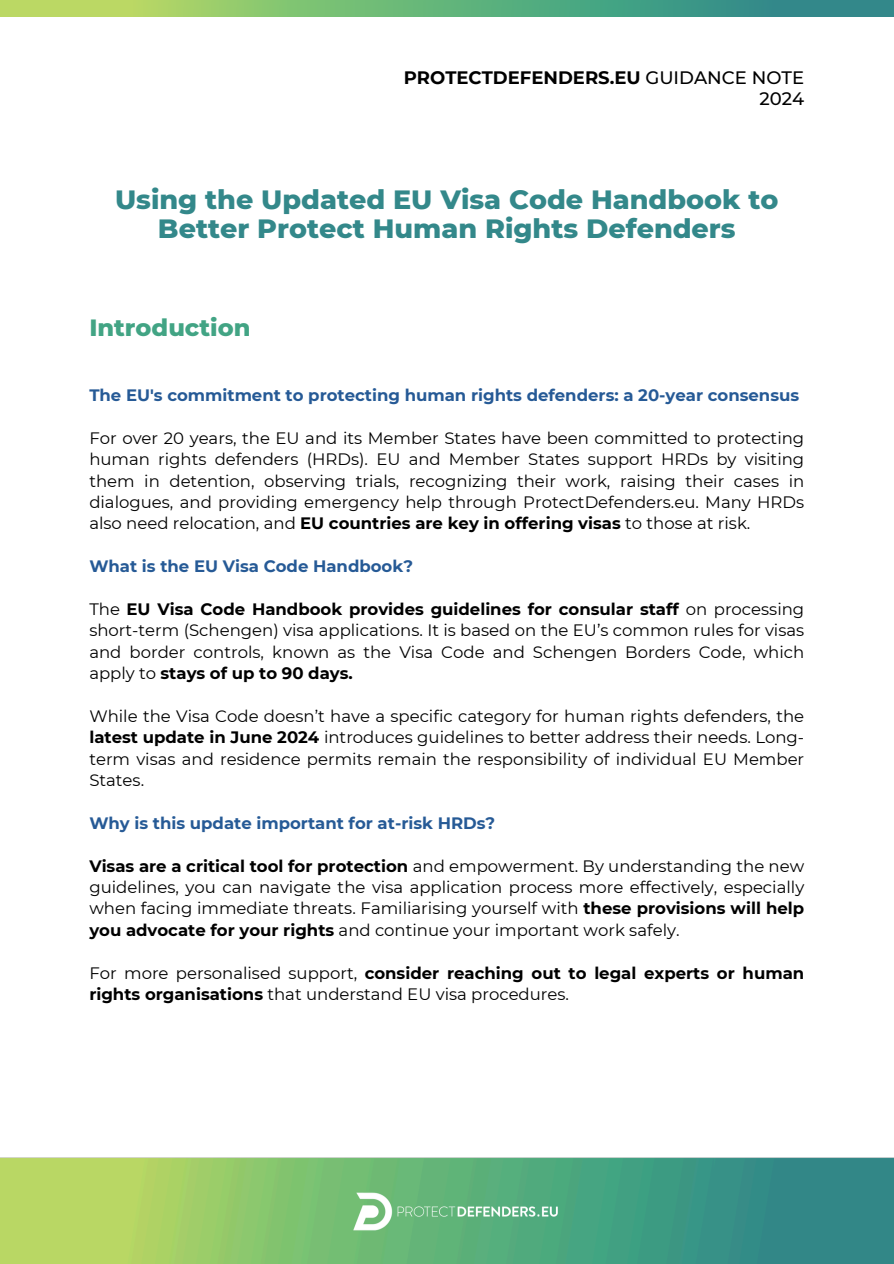
<style>
.page{position:relative;width:894px;height:1264px;background:#fff}
.page>*{position:absolute;margin:0;border:0;box-sizing:border-box;transform-origin:0 0}
.t1{font:800 27px/29.2px "Montserrat";color:#33888a;text-align:center}
.t2{font:800 24px "Montserrat";color:#42a484}
.t3{font:700 18px/21.3px "Montserrat";color:#000;text-align:right}
.t4{font:16.5px/21.3px "Montserrat";color:#000;text-align:justify}
.t5{font:700 16.5px "Montserrat";color:#265a96}
.t6{font:700 16.5px/21.3px "Montserrat";color:#000}
.s1{font-weight:500}
.s2{font-weight:700}
.s3{font-weight:400}
</style>
<div class="page">
<svg style="left:0;top:0;width:893px;height:17px;background:#6cb278"></svg>
<img style="left:0;top:1157px;width:893px;height:106px">
<p class="t3" style="left:403px;top:67px;width:402px">PROTECTDEFENDERS.EU <span class="s1">GUIDANCE NOTE<br>2024</span></p>
<h4 class="t1" style="left:115px;top:184px;width:665px">Using the Updated EU Visa Code Handbook to<br>Better Protect Human Rights Defenders</h4>
<p class="t2" style="left:89px;top:313px;width:162px">Introduction</p>
<h3 class="t5" style="left:89px;top:385px;width:711px">The EU's commitment to protecting human rights defenders: a 20-year consensus</h3>
<h1 class="t4" style="left:89px;top:427px;width:716px">For over 20 years, the EU and its Member States have been committed to protecting human rights defenders (HRDs). EU and Member States support HRDs by visiting them in detention, observing trials, recognizing their work, raising their cases in dialogues, and providing emergency help through ProtectDefenders.eu. Many HRDs also need relocation, and <span class="s2">EU countries are key in offering visas</span> to those at risk.</h1>
<h2 class="t5" style="left:89px;top:556px;width:325px">What is the EU Visa Code Handbook?</h2>
<h4 class="t4" style="left:89px;top:598px;width:716px">The <span class="s2">EU Visa Code Handbook provides guidelines for consular staff</span> on processing short-term (Schengen) visa applications. It is based on the EU’s common rules for visas and border controls, known as the Visa Code and Schengen Borders Code, which apply to <span class="s2">stays of up to 90 days.</span></h4>
<p class="t4" style="left:89px;top:705px;width:716px">While the Visa Code doesn’t have a specific category for human rights defenders, the <span class="s2">latest update in June 2024</span> introduces guidelines to better address their needs. Long&shy;term visas and residence permits remain the responsibility of individual EU Member States.</p>
<h4 class="t5" style="left:89px;top:813px;width:407px">Why is this update important for at-risk HRDs?</h4>
<p class="t4" style="left:89px;top:855px;width:716px"><span class="s2">Visas are a critical tool for protection</span> and empowerment. By understanding the new guidelines, you can navigate the visa application process more effectively, especially when facing immediate threats. Familiarising yourself with <span class="s2">these provisions will help you advocate for your rights</span> and continue your important work safely.</p>
<p class="t6" style="left:89px;top:962px;width:716px"><span class="s3">For more personalised support,</span> consider reaching out to legal experts or human rights organisations <span class="s3">that understand EU visa procedures.</span></p>
</div>
